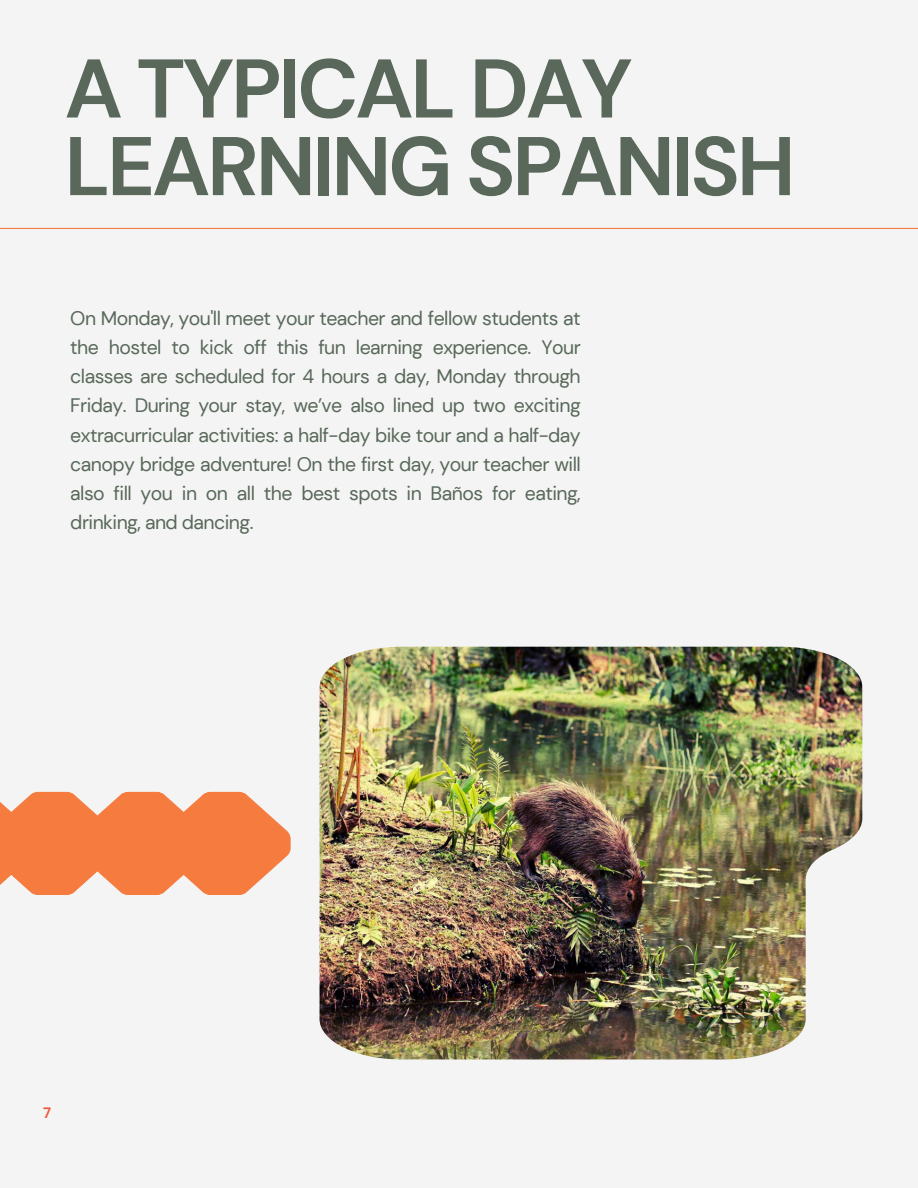
<style>
.page{position:relative;width:918px;height:1188px;background:#f3f4f3}
.page>*{position:absolute;margin:0;border:0;box-sizing:border-box;transform-origin:0 0}
.t1{font:700 82.95px/77.7px "DM Sans";letter-spacing:-.035em;color:#59685a}
.t2{font:19.5px/29.2px "DM Sans";letter-spacing:-.03em;color:#59685a;text-align:justify}
.t3{font:700 15px "DM Sans";color:#ef5b3e}
</style>
<div class="page">
<img style="left:320px;top:647px;width:542px;height:412px">
<hr style="left:0;top:228px;width:918px;height:1px;background:#f67b3e">
<svg style="left:0;top:792px;width:291px;height:103px"></svg>
<p class="t1" style="left:65px;top:50px;width:732px">A TYPICAL DAY<br>LEARNING SPANISH</p>
<p class="t2" style="left:70px;top:303px;width:512px">On Monday, you'll meet your teacher and fellow students at the hostel to kick off this fun learning experience. Your classes are scheduled for 4 hours a day, Monday through Friday. During your stay, we’ve also lined up two exciting extracurricular activities: a half-day bike tour and a half-day canopy bridge adventure! On the first day, your teacher will also fill you in on all the best spots in Baños for eating, drinking, and dancing.</p>
<p class="t3" style="left:43px;top:1103px;width:10px">7</p>
</div>
